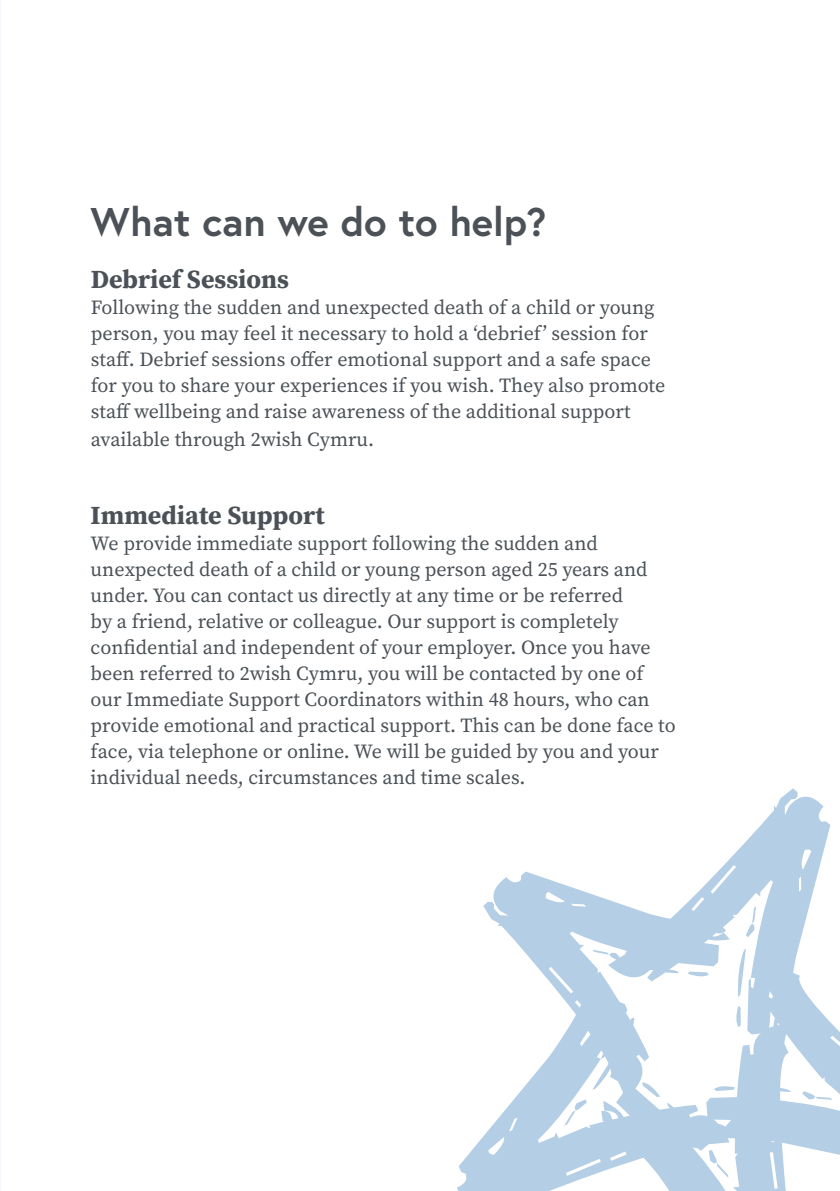
<style>
.page{position:relative;width:840px;height:1191px;background:#fff}
.page>*{position:absolute;margin:0;border:0;box-sizing:border-box;transform-origin:0 0}
.t1{font:700 40px "Europa";color:#4b5156}
.t2{font:700 26px "Source Serif Pro";color:#4b5156}
.t3{font:20px/26px "Source Serif Pro";color:#4b5156}
</style>
<div class="page">
<svg style="left:718px;top:788px;width:111px;height:167px;fill:#b3cee5"></svg>
<svg style="left:457px;top:1098px;width:144px;height:93px;fill:#b3cee5"></svg>
<svg style="left:483px;top:871px;width:246px;height:227px;fill:#b3cee5"></svg>
<svg style="left:601px;top:955px;width:238px;height:236px"></svg>
<p class="t1" style="left:91px;top:195px;width:457px">What can we do to help?</p>
<p class="t2" style="left:91px;top:261px;width:199px">Debrief Sessions</p>
<p class="t3" style="left:91px;top:294px;width:575px">Following the sudden and unexpected death of a child or young person, you may feel it necessary to hold a ‘debrief’ session for staff. Debrief sessions offer emotional support and a safe space for you to share your experiences if you wish. They also promote staff wellbeing and raise awareness of the additional support</p>
<p class="t3" style="left:91px;top:426px;width:285px">available through 2wish Cymru.</p>
<p class="t2" style="left:91px;top:497px;width:235px">Immediate Support</p>
<p class="t3" style="left:91px;top:530px;width:586px">We provide immediate support following the sudden and unexpected death of a child or young person aged 25 years and under. You can contact us directly at any time or be referred<br>by a friend, relative or colleague. Our support is completely confidential and independent of your employer. Once you have been referred to 2wish Cymru, you will be contacted by one of our Immediate Support Coordinators within 48 hours, who can provide emotional and practical support. This can be done face to face, via telephone or online. We will be guided by you and your individual needs, circumstances and time scales.</p>
</div>
